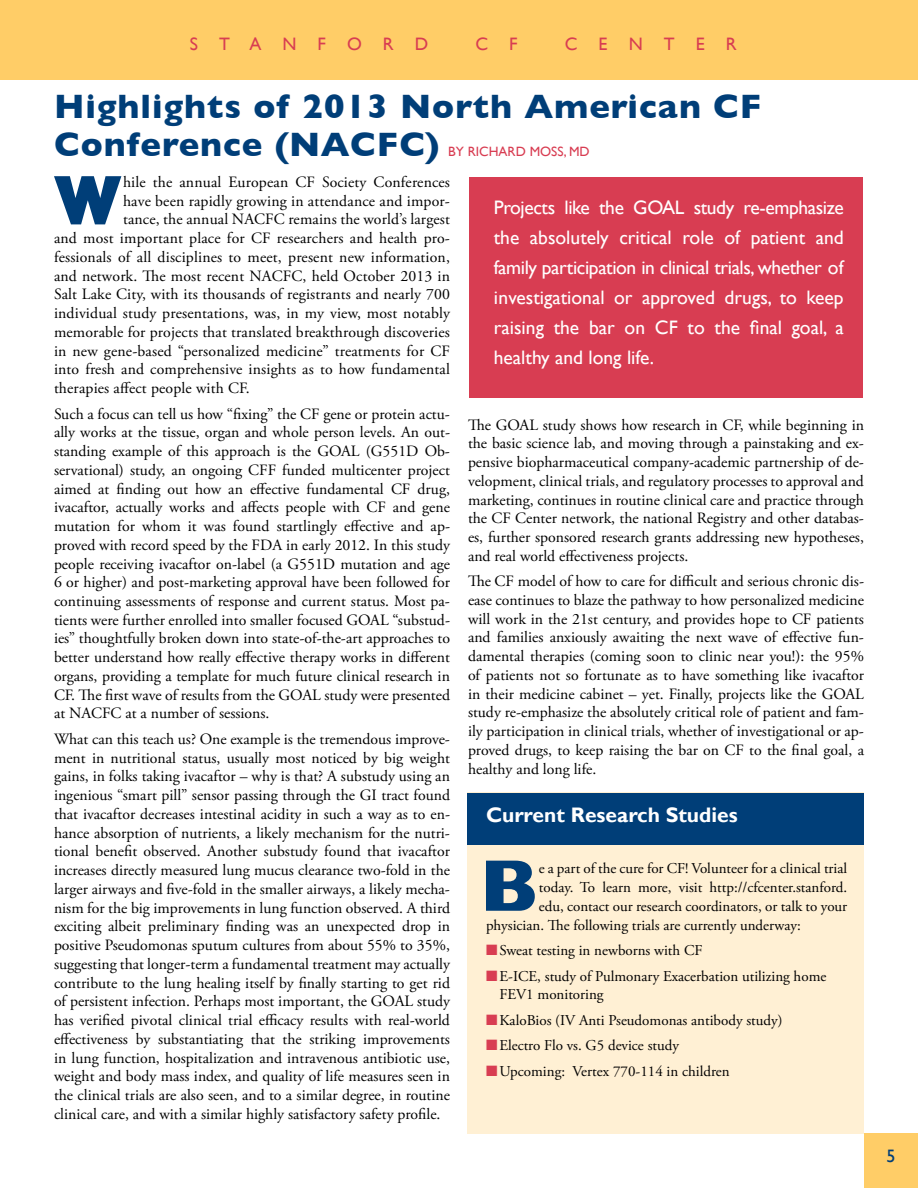
<style>
.page{position:relative;width:918px;height:1188px;background:#fff}
.page>*{position:absolute;margin:0;border:0;box-sizing:border-box;transform-origin:0 0}
.t1{font:800 73.5px "Gill Sans";color:#003e78}
.t2{font:800 70.8px "Gill Sans";color:#003e78}
.t3{font:700 34.5px/37.5px "Gill Sans";letter-spacing:.03em;color:#003e78}
.t4{font:700 21px "Gill Sans";color:#fff}
.t5{font:19.5px/30px "Gill Sans";color:#fff;text-align:justify}
.t6{font:19.5px "Gill Sans";letter-spacing:-.02em;color:#fff}
.t7{font:18px "Gill Sans";color:#d83d52}
.t8{font:18px "Gill Sans";color:#003e78}
.t9{font:15.75px/18.8px "Adobe Garamond Pro";letter-spacing:.01em;color:#000;text-align:justify}
.t10{font:15px/18.8px "Adobe Garamond Pro";color:#000}
.t11{font:13.5px "Gill Sans";color:#d83d52}
.s1{color:#d83d52}
</style>
<div class="page">
<div style="left:468px;top:793px;width:396px;height:341px;background:#fff0d4"></div>
<div style="left:469px;top:177px;width:393px;height:220px;background:#d83d52"></div>
<div style="left:864px;top:1134px;width:54px;height:54px;background:#ffcd67"></div>
<div style="left:0;top:0;width:918px;height:79px;background:#ffcd67"></div>
<div style="left:468px;top:793px;width:396px;height:52px;background:#003e78"></div>
<p class="t7" style="left:190px;top:34px;width:21px">St</p>
<p class="t7" style="left:249px;top:34px;width:44px">a n</p>
<p class="t7" style="left:318px;top:34px;width:88px">ford</p>
<p class="t7" style="left:475px;top:34px;width:42px">C F</p>
<p class="t7" style="left:565px;top:34px;width:63px">C enter</p>
<h3 class="t3" style="left:54px;top:88px;width:709px">Highlights of 2013 North American CF<br>Conference (NACFC)</h3>
<p class="t11" style="left:448px;top:143px;width:143px">By Ric hard Moss, MD</p>
<h2 class="t2" style="left:53px;top:159px;width:71px">W</h2>
<p class="t9" style="left:123px;top:173px;width:329px">hile the annual European CF Society Conferences</p>
<p class="t9" style="left:123px;top:192px;width:328px">have been rapidly growing in attendance and impor-</p>
<p class="t9" style="left:123px;top:211px;width:329px">tance, the annual NACFC remains the world’s largest</p>
<p class="t9" style="left:54px;top:229px;width:397px">and most important place for CF researchers and health pro-</p>
<p class="t9" style="left:54px;top:248px;width:397px">fessionals of all disciplines to meet, present new information,</p>
<p class="t9" style="left:54px;top:267px;width:398px">and network. The most recent NACFC, held October 2013 in</p>
<p class="t9" style="left:54px;top:286px;width:397px">Salt Lake City, with its thousands of registrants and nearly 700</p>
<p class="t9" style="left:54px;top:304px;width:398px">individual study presentations, was, in my view, most notably</p>
<p class="t9" style="left:54px;top:323px;width:397px">memorable for projects that translated breakthrough discoveries</p>
<p class="t9" style="left:54px;top:342px;width:397px">in new gene-based “personalized medicine” treatments for CF</p>
<p class="t9" style="left:54px;top:361px;width:397px">into fresh and comprehensive insights as to how fundamental</p>
<p class="t9" style="left:54px;top:379px;width:197px">therapies affect people with CF.</p>
<p class="t9" style="left:54px;top:405px;width:398px">Such a focus can tell us how “fixing” the CF gene or protein actu&shy;ally works at the tissue, organ and whole person levels. An out&shy;standing example of this approach is the GOAL (G551D Ob&shy;servational) study, an ongoing CFF funded multicenter project aimed at finding out how an effective fundamental CF drug, ivacaftor, actually works and affects people with CF and gene mutation for whom it was found startlingly effective and ap&shy;proved with record speed by the FDA in early 2012. In this study people receiving ivacaftor on-label (a G551D mutation and age 6 or higher) and post-marketing approval have been followed for continuing assessments of response and current status. Most pa&shy;tients were further enrolled into smaller focused GOAL “substud&shy;ies” thoughtfully broken down into state-of-the-art approaches to better understand how really effective therapy works in different organs, providing a template for much future clinical research in CF. The first wave of results from the GOAL study were presented at NACFC at a number of sessions.</p>
<p class="t9" style="left:54px;top:730px;width:398px">What can this teach us? One example is the tremendous improve&shy;ment in nutritional status, usually most noticed by big weight gains, in folks taking ivacaftor – why is that? A substudy using an ingenious “smart pill” sensor passing through the GI tract found that ivacaftor decreases intestinal acidity in such a way as to en&shy;hance absorption of nutrients, a likely mechanism for the nutri&shy;tional benefit observed. Another substudy found that ivacaftor increases directly measured lung mucus clearance two-fold in the larger airways and five-fold in the smaller airways, a likely mecha&shy;nism for the big improvements in lung function observed. A third exciting albeit preliminary finding was an unexpected drop in positive Pseudomonas sputum cultures from about 55% to 35%, suggesting that longer-term a fundamental treatment may actually contribute to the lung healing itself by finally starting to get rid of persistent infection. Perhaps most important, the GOAL study has verified pivotal clinical trial efficacy results with real-world effectiveness by substantiating that the striking improvements in lung function, hospitalization and intravenous antibiotic use, weight and body mass index, and quality of life measures seen in the clinical trials are also seen, and to a similar degree, in routine clinical care, and with a similar highly satisfactory safety profile.</p>
<p class="t6" style="left:494px;top:196px;width:167px">Projects like the GOAL</p>
<p class="t5" style="left:494px;top:193px;width:352px;text-indent:200px">study re-emphasize the absolutely critical role of patient and family participation in clinical trials, whether of investigational or approved drugs, to keep raising the bar on CF to the final goal, a healthy and long life.</p>
<p class="t9" style="left:468px;top:416px;width:398px">The GOAL study shows how research in CF, while beginning in the basic science lab, and moving through a painstaking and ex&shy;pensive biopharmaceutical company-academic partnership of de&shy;velopment, clinical trials, and regulatory processes to approval and marketing, continues in routine clinical care and practice through the CF Center network, the national Registry and other databas&shy;es, further sponsored research grants addressing new hypotheses, and real world effectiveness projects.</p>
<p class="t9" style="left:468px;top:572px;width:398px">The CF model of how to care for difficult and serious chronic dis&shy;ease continues to blaze the pathway to how personalized medicine will work in the 21st century, and provides hope to CF patients and families anxiously awaiting the next wave of effective fun&shy;damental therapies (coming soon to clinic near you!): the 95% of patients not so fortunate as to have something like ivacaftor in their medicine cabinet – yet. Finally, projects like the GOAL study re-emphasize the absolutely critical role of patient and fam&shy;ily participation in clinical trials, whether of investigational or ap&shy;proved drugs, to keep raising the bar on CF to the final goal, a healthy and long life.</p>
<h3 class="t4" style="left:486px;top:803px;width:253px">Current Research Studies</h3>
<h1 class="t1" style="left:481px;top:843px;width:59px">B</h1>
<p class="t10" style="left:539px;top:860px;width:310px">e a part of the cure for CF! Volunteer for a clinical trial</p>
<p class="t10" style="left:539px;top:878px;width:310px">today. To learn more, visit http://cfcenter.stanford.</p>
<p class="t10" style="left:539px;top:897px;width:310px">edu, contact our research coordinators, or talk to your</p>
<p class="t10" style="left:486px;top:916px;width:316px">physician. The following trials are currently underway:</p>
<p class="t10" style="left:486px;top:941px;width:218px"><span class="s1">■</span>Sweat testing in newborns with CF</p>
<p class="t10" style="left:500px;top:967px;width:328px;text-indent:-14px"><span class="s1">■</span>E-ICE, study of Pulmonary Exacerbation utilizing home<br>FEV1 monitoring</p>
<p class="t10" style="left:486px;top:1011px;width:298px"><span class="s1">■</span>KaloBios (IV Anti Pseudomonas antibody study)</p>
<p class="t10" style="left:486px;top:1037px;width:195px"><span class="s1">■</span>Electro Flo vs. G5 device study</p>
<p class="t10" style="left:486px;top:1062px;width:245px"><span class="s1">■</span>Upcoming: Vertex 770-114 in children</p>
<p class="t8" style="left:886px;top:1145px;width:10px">5</p>
</div>
